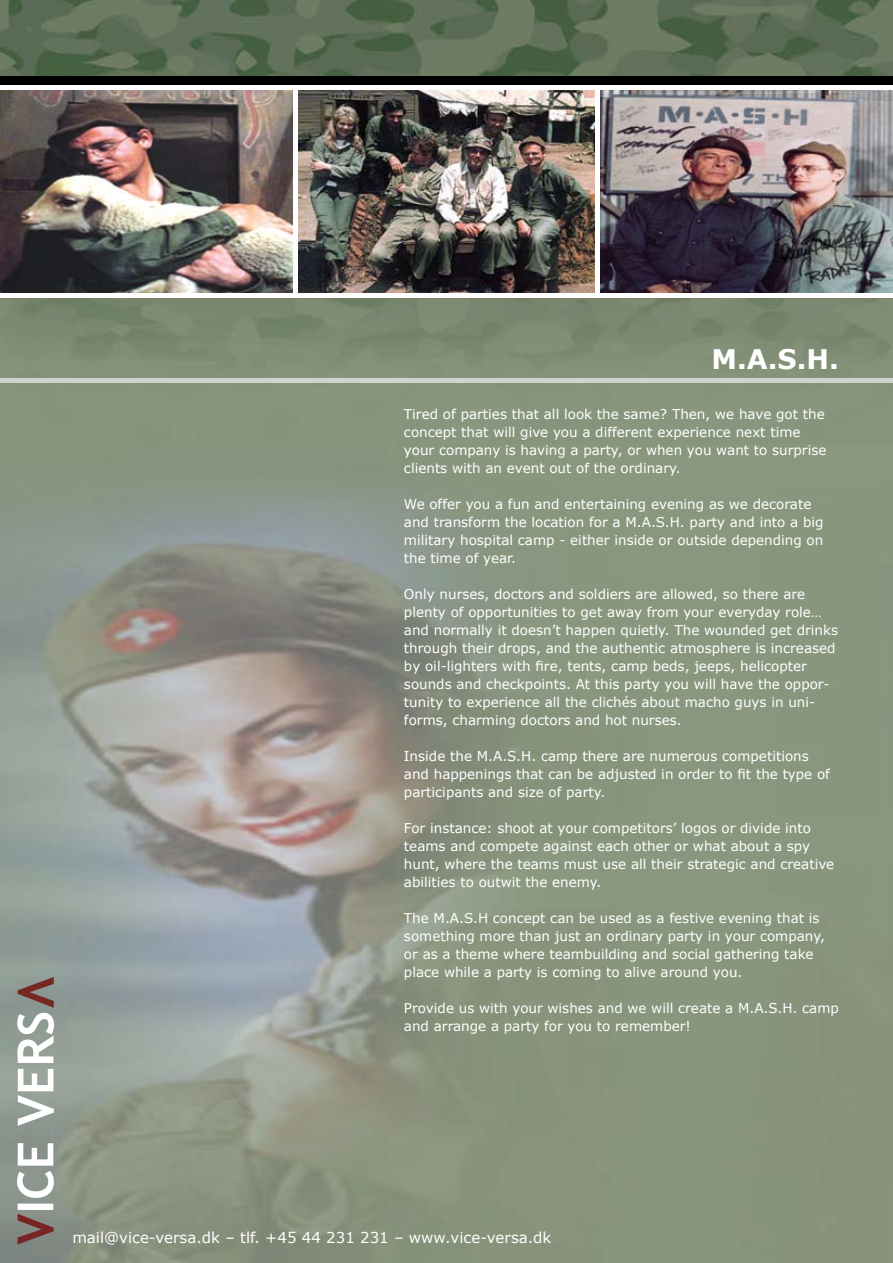
<style>
.page{position:relative;width:893px;height:1263px;background:#fff}
.page>*{position:absolute;margin:0;border:0;box-sizing:border-box;transform-origin:0 0}
.t1{font:700 27px "Verdana";color:#fff}
.t2{font:15px "Verdana";color:#fff}
.t3{font:13.5px/18px "Verdana";color:#fff}
</style>
<div class="page">
<img style="left:0;top:0;width:893px;height:1263px">
<img style="left:0;top:89px;width:293px;height:204px">
<img style="left:600px;top:89px;width:293px;height:204px">
<img style="left:298px;top:89px;width:297px;height:204px">
<div style="left:0;top:378px;width:893px;height:5px;background:#ced4ca"></div>
<div style="left:293px;top:89px;width:5px;height:204px;background:#fff"></div>
<div style="left:595px;top:89px;width:5px;height:204px;background:#fff"></div>
<div style="left:0;top:293px;width:893px;height:5px;background:#fff"></div>
<div style="left:0;top:77px;width:893px;height:8px;background:#000"></div>
<hr style="left:0;top:85px;width:893px;height:4px;background:#fff">
<svg style="left:18px;top:1214px;width:36px;height:30px"></svg>
<div style="left:18px;top:1203px;width:35px;height:7px;background:#fff"></div>
<svg style="left:17px;top:1143px;width:37px;height:55px"></svg>
<svg style="left:18px;top:1069px;width:36px;height:57px"></svg>
<svg style="left:17px;top:977px;width:37px;height:86px"></svg>
<h1 class="t1" style="left:712px;top:342px;width:129px">M.A.S.H.</h1>
<p class="t3" style="left:404px;top:404px;width:424px">Tired of parties that all look the same? Then, we have got the concept that will give you a different experience next time your company is having a party, or when you want to surprise clients with an event out of the ordinary.</p>
<p class="t3" style="left:404px;top:494px;width:421px">We offer you a fun and entertaining evening as we decorate and transform the location for a M.A.S.H. party and into a big military hospital camp - either inside or outside depending on the time of year.</p>
<p class="t3" style="left:404px;top:584px;width:436px">Only nurses, doctors and soldiers are allowed, so there are plenty of opportunities to get away from your everyday role… and normally it doesn’t happen quietly. The wounded get drinks through their drops, and the authentic atmosphere is increased by oil-lighters with fire, tents, camp beds, jeeps, helicopter sounds and checkpoints. At this party you will have the oppor&shy;tunity to experience all the clichés about macho guys in uni&shy;forms, charming doctors and hot nurses.</p>
<p class="t3" style="left:404px;top:746px;width:427px">Inside the M.A.S.H. camp there are numerous competitions and happenings that can be adjusted in order to fit the type of participants and size of party.</p>
<p class="t3" style="left:404px;top:818px;width:432px">For instance: shoot at your competitors’ logos or divide into teams and compete against each other or what about a spy hunt, where the teams must use all their strategic and creative abilities to outwit the enemy.</p>
<p class="t3" style="left:404px;top:908px;width:423px">The M.A.S.H concept can be used as a festive evening that is something more than just an ordinary party in your company, or as a theme where teambuilding and social gathering take place while a party is coming to alive around you.</p>
<p class="t3" style="left:404px;top:998px;width:436px">Provide us with your wishes and we will create a M.A.S.H. camp and arrange a party for you to remember!</p>
<p class="t2" style="left:72px;top:1228px;width:481px">mail@vice-versa.dk – tlf. +45 44 231 231 – www.vice-versa.dk</p>
</div>
